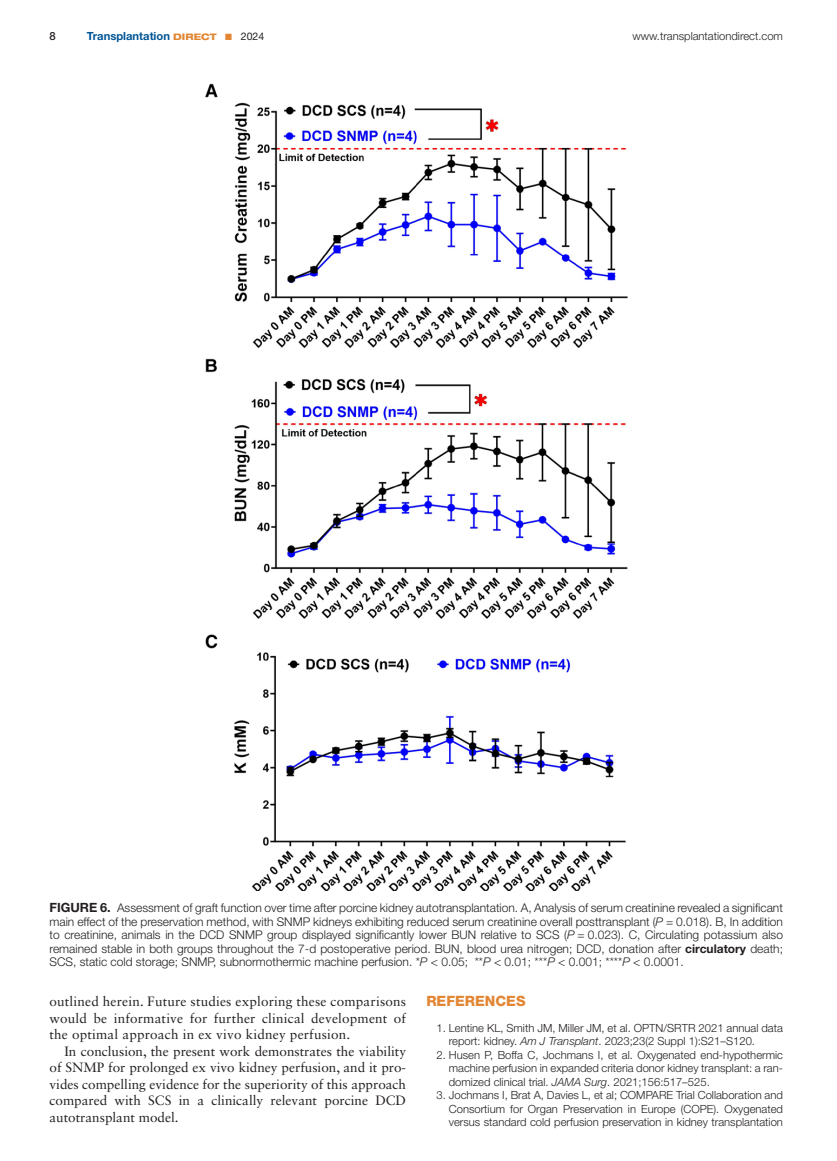
<style>
.page{position:relative;width:837px;height:1161px;background:#fff}
.page>*{position:absolute;margin:0;border:0;box-sizing:border-box;transform-origin:0 0}
.t1{font:800 14.25px "Helvetica Neue LT Std";color:#e38634}
.t2{font:13.5px/16.5px "Sabon LT Std";letter-spacing:.005em;color:#231f20;text-align:justify}
.t3{font:300 12px/13.5px "Helvetica Neue LT Std";color:#231f20;text-align:justify}
.t4{font:300 11.25px/13.5px "Helvetica Neue LT Std";color:#231f20;text-align:justify}
.t5{font:700 11.25px "Helvetica Neue LT Std";color:#005595}
.t6{font:500 11.25px "Helvetica Neue LT Std";color:#231f20}
.s1{font-weight:800;font-stretch:expanded;font-size:9px;color:#e38634}
.s2{color:#e38634}
.s3{font-weight:400;font-size:10.5px;color:#231f20}
.s4{font-weight:700;font-size:12.75px}
.s5{font-style:italic}
.s6{font-weight:700}
</style>
<div class="page">
<img style="left:205px;top:83px;width:423px;height:808px">
<p class="t6" style="left:50px;top:29px;width:8px">8</p>
<p class="t5" style="left:87px;top:29px;width:179px">Transplantation <span class="s1">DIRECT</span> <span class="s2">■</span> <span class="s3">2024</span></p>
<p class="t4" style="left:633px;top:29px;width:152px">www.transplantationdirect.com</p>
<p class="t3" style="left:49px;top:901px;width:735px"><span class="s4">FIGURE 6.</span> Assessment of graft function over time after porcine kidney autotransplantation. A, Analysis of serum creatinine revealed a significant main effect of the preservation method, with SNMP kidneys exhibiting reduced serum creatinine overall posttransplant (<span class="s5">P</span> = 0.018). B, In addition to creatinine, animals in the DCD SNMP group displayed significantly lower BUN relative to SCS (<span class="s5">P</span> = 0.023). C, Circulating potassium also remained stable in both groups throughout the 7-d postoperative period. BUN, blood urea nitrogen; DCD, donation after <span class="s6">circulatory</span> death; SCS, static cold storage; SNMP, subnormothermic machine perfusion. *<span class="s5">P</span> &lt; 0.05; **<span class="s5">P</span> &lt; 0.01; ***<span class="s5">P</span> &lt; 0.001; ****<span class="s5">P</span> &lt; 0.0001.</p>
<p class="t2" style="left:50px;top:993px;width:358px">outlined herein. Future studies exploring these comparisons would be informative for further clinical development of the optimal approach in ex vivo kidney perfusion.</p>
<p class="t2" style="left:50px;top:1043px;width:358px;text-indent:15px">In conclusion, the present work demonstrates the viability of SNMP for prolonged ex vivo kidney perfusion, and it pro&shy;vides compelling evidence for the superiority of this approach compared with SCS in a clinically relevant porcine DCD autotransplant model.</p>
<p class="t1" style="left:426px;top:993px;width:101px">REFERENCES</p>
<p class="t4" style="left:449px;top:1021px;width:336px;text-indent:-12px">1. Lentine KL, Smith JM, Miller JM, et al. OPTN/SRTR 2021 annual data report: kidney. <span class="s5">Am J Transplant</span>. 2023;23(2 Suppl 1):S21–S120.</p>
<p class="t4" style="left:449px;top:1048px;width:336px;text-indent:-12px">2. Husen P, Boffa C, Jochmans I, et al. Oxygenated end-hypothermic machine perfusion in expanded criteria donor kidney transplant: a ran&shy;domized clinical trial. <span class="s5">JAMA Surg</span>. 2021;156:517–525.</p>
<p class="t4" style="left:449px;top:1088px;width:336px;text-indent:-12px">3. Jochmans I, Brat A, Davies L, et al; COMPARE Trial Collaboration and Consortium for Organ Preservation in Europe (COPE). Oxygenated versus standard cold perfusion preservation in kidney transplantation</p>
</div>
